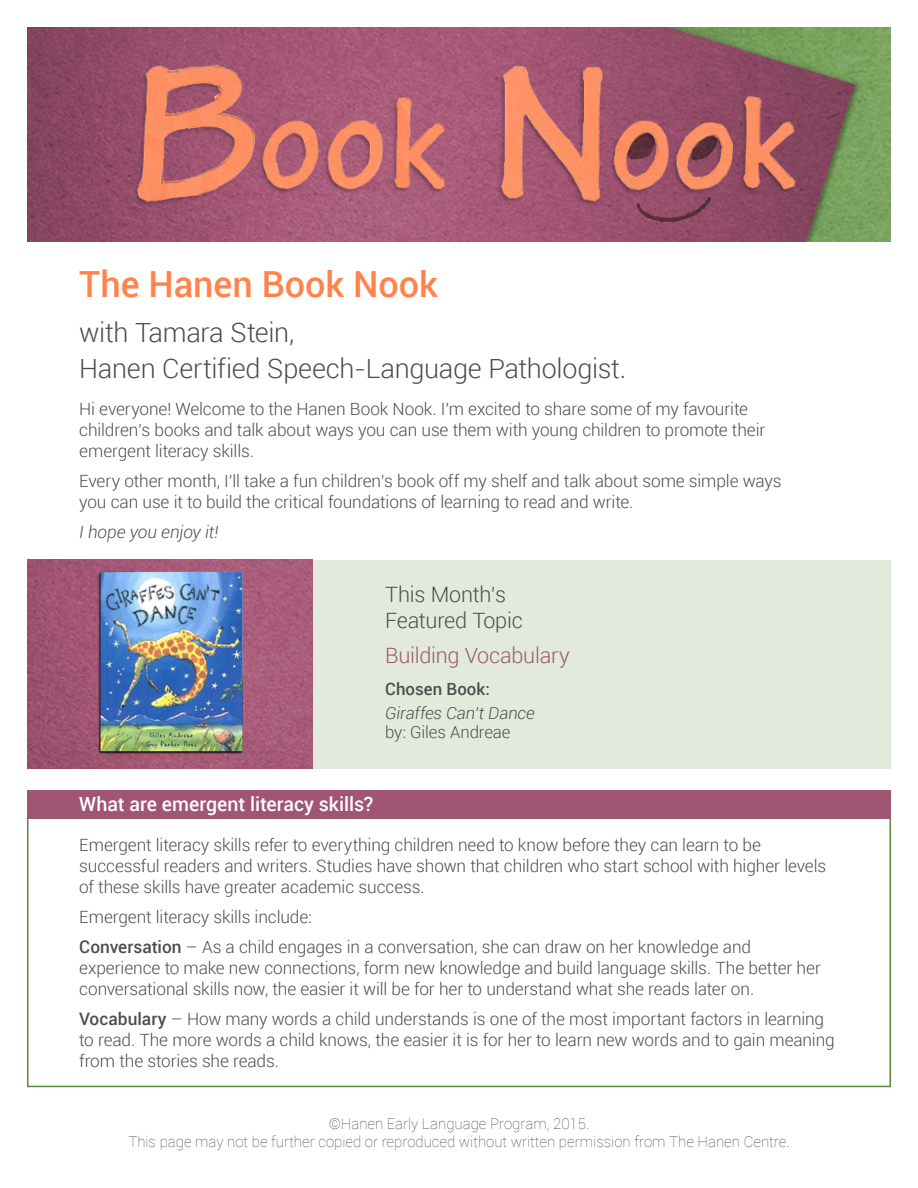
<style>
.page{position:relative;width:918px;height:1188px;background:#fff}
.page>*{position:absolute;margin:0;border:0;box-sizing:border-box;transform-origin:0 0}
.header_2{font:500 36px "Roboto";color:#ff834b}
.pull_out_quote{font:300 27px/36px "Roboto";letter-spacing:-.01em;color:#4d4d4d}
.pull_out_2{font:300 21.6px/26px "Roboto";letter-spacing:-.01em;color:#4d4d4d}
.pull_out_2-2{font:300 21.6px "Roboto";letter-spacing:-.01em;color:#a05673}
.t1{font:500 19.5px "Roboto";color:#fff}
.body_copy{font:300 17.25px/21px "Roboto";letter-spacing:-.01em;color:#4d4d4d}
.body_copy-2{font:italic 300 17.25px "Roboto";letter-spacing:-.005em;color:#4d4d4d}
.titling{font:italic 300 16.8px/19.2px "Roboto";letter-spacing:-.005em;color:#4d4d4d}
.titling-2{font:500 16.8px "Roboto";letter-spacing:.005em;color:#4d4d4d}
.t2{font:100 15px/18px "Roboto";color:#4d4d4d;text-align:center}
.s1{font-style:normal}
.s2{font-weight:500}
</style>
<div class="page">
<img style="left:27px;top:27px;width:864px;height:214px">
<div style="left:27px;top:790px;width:864px;height:29px;background:#a05673"></div>
<div style="left:276px;top:560px;width:615px;height:208px;background:#e1eadb"></div>
<img style="left:27px;top:560px;width:285px;height:208px">
<img style="left:92px;top:572px;width:151px;height:188px">
<p class="header_2" style="left:79px;top:267px;width:360px">The Hanen Book Nook</p>
<p class="pull_out_quote" style="left:79px;top:316px;width:548px">with Tamara Stein,<br>Hanen Certified Speech-Language Pathologist.</p>
<p class="body_copy" style="left:79px;top:399px;width:688px">Hi everyone! Welcome to the Hanen Book Nook. I’m excited to share some of my favourite children’s books and talk about ways you can use them with young children to promote their emergent literacy skills.</p>
<p class="body_copy" style="left:79px;top:471px;width:704px">Every other month, I’ll take a fun children’s book off my shelf and talk about some simple ways you can use it to build the critical foundations of learning to read and write.</p>
<p class="body_copy-2" style="left:79px;top:524px;width:141px">I hope you enjoy it!</p>
<p class="pull_out_2" style="left:385px;top:583px;width:139px">This Month’s<br>Featured Topic</p>
<p class="pull_out_2-2" style="left:385px;top:645px;width:186px">Building Vocabulary</p>
<p class="titling-2" style="left:385px;top:681px;width:106px">Chosen Book:</p>
<p class="titling" style="left:385px;top:705px;width:151px">Giraffes Can’t Dance <span class="s1">by: Giles Andreae</span></p>
<p class="t1" style="left:79px;top:795px;width:295px">What are emergent literacy skills?</p>
<p class="body_copy" style="left:79px;top:835px;width:748px">Emergent literacy skills refer to everything children need to know before they can learn to be successful readers and writers. Studies have shown that children who start school with higher levels of these skills have greater academic success.</p>
<p class="body_copy" style="left:79px;top:907px;width:234px">Emergent literacy skills include:</p>
<p class="body_copy" style="left:79px;top:937px;width:743px"><span class="s2">Conversation</span> – As a child engages in a conversation, she can draw on her knowledge and experience to make new connections, form new knowledge and build language skills. The better her conversational skills now, the easier it will be for her to understand what she reads later on.</p>
<p class="body_copy" style="left:79px;top:1009px;width:757px"><span class="s2">Vocabulary</span> – How many words a child understands is one of the most important factors in learning to read. The more words a child knows, the easier it is for her to learn new words and to gain meaning from the stories she reads.</p>
<p class="t2" style="left:128px;top:1116px;width:663px">©Hanen Early Language Program, 2015.<br>This page may not be further copied or reproduced without written permission from The Hanen Centre.</p>
</div>
